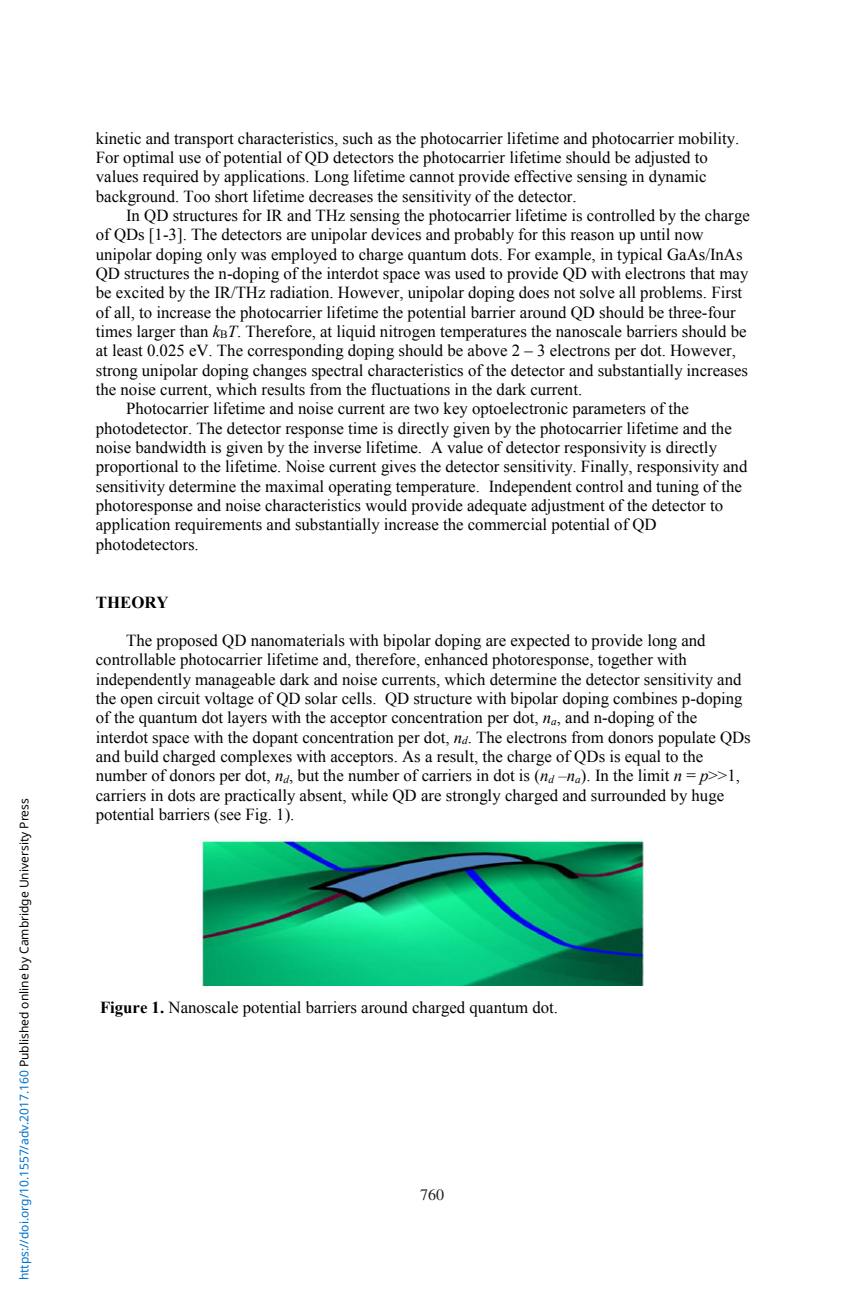
<style>
.page{position:relative;width:864px;height:1296px;background:#fff}
.page>*{position:absolute;margin:0;border:0;box-sizing:border-box;transform-origin:0 0}
.t1{font:16.8px/19.4px "Times New Roman";color:#000}
.t2{font:700 16.8px "Times New Roman";color:#000}
.t3{font:16px "Times";color:#231f20}
.t4{font:12px "Noto Sans";color:#000}
.s1{color:#0172cf}
.s2{font-style:italic}
.s3{font-size:11.2px}
.s4{font-style:inherit}
.s5{font-style:italic;font-size:11.2px}
.s6{font-weight:700}
</style>
<div class="page">
<img style="left:197px;top:837px;width:447px;height:149px">
<p class="t4" style="left:16px;top:1280px;width:484px;rotate:-90deg"><span class="s1">https://doi.org/10.1557/adv.2017.160</span> Published online by Cambridge University Press</p>
<p class="t1" style="left:96px;top:128px;width:645px">kinetic and transport characteristics, such as the photocarrier lifetime and photocarrier mobility.<br>For optimal use of potential of QD detectors the photocarrier lifetime should be adjusted to values required by applications. Long lifetime cannot provide effective sensing in dynamic background. Too short lifetime decreases the sensitivity of the detector.</p>
<p class="t1" style="left:126px;top:206px;width:625px">In QD structures for IR and THz sensing the photocarrier lifetime is controlled by the charge</p>
<p class="t1" style="left:96px;top:225px;width:609px">of QDs [1-3]. The detectors are unipolar devices and probably for this reason up until now</p>
<p class="t1" style="left:96px;top:244px;width:648px">unipolar doping only was employed to charge quantum dots. For example, in typical GaAs/InAs</p>
<p class="t1" style="left:96px;top:264px;width:654px">QD structures the n-doping of the interdot space was used to provide QD with electrons that may</p>
<p class="t1" style="left:96px;top:283px;width:648px">be excited by the IR/THz radiation. However, unipolar doping does not solve all problems. First</p>
<p class="t1" style="left:96px;top:302px;width:641px">of all, to increase the photocarrier lifetime the potential barrier around QD should be three-four</p>
<p class="t1" style="left:96px;top:322px;width:652px">times larger than <span class="s2">k</span><span class="s3">B</span><span class="s2">T</span>. Therefore, at liquid nitrogen temperatures the nanoscale barriers should be</p>
<p class="t1" style="left:96px;top:341px;width:642px">at least 0.025 eV. The corresponding doping should be above 2 <span class="s4">–</span> 3 electrons per dot. However,</p>
<p class="t1" style="left:96px;top:360px;width:654px">strong unipolar doping changes spectral characteristics of the detector and substantially increases</p>
<p class="t1" style="left:96px;top:380px;width:488px">the noise current, which results from the fluctuations in the dark current.</p>
<p class="t1" style="left:126px;top:399px;width:564px">Photocarrier lifetime and noise current are two key optoelectronic parameters of the</p>
<p class="t1" style="left:96px;top:418px;width:638px">photodetector. The detector response time is directly given by the photocarrier lifetime and the</p>
<p class="t1" style="left:96px;top:438px;width:623px">noise bandwidth is given by the inverse lifetime. A value of detector responsivity is directly</p>
<p class="t1" style="left:96px;top:457px;width:653px">proportional to the lifetime. Noise current gives the detector sensitivity. Finally, responsivity and</p>
<p class="t1" style="left:96px;top:476px;width:648px">sensitivity determine the maximal operating temperature. Independent control and tuning of the</p>
<p class="t1" style="left:96px;top:496px;width:629px">photoresponse and noise characteristics would provide adequate adjustment of the detector to</p>
<p class="t1" style="left:96px;top:515px;width:562px">application requirements and substantially increase the commercial potential of QD</p>
<p class="t1" style="left:96px;top:534px;width:105px">photodetectors.</p>
<p class="t2" style="left:96px;top:593px;width:74px">THEORY</p>
<p class="t1" style="left:96px;top:631px;width:656px;text-indent:30px">The proposed QD nanomaterials with bipolar doping are expected to provide long and controllable photocarrier lifetime and, therefore, enhanced photoresponse, together with independently manageable dark and noise currents, which determine the detector sensitivity and the open circuit voltage of QD solar cells. QD structure with bipolar doping combines p-doping of the quantum dot layers with the acceptor concentration per dot, <span class="s2">n</span><span class="s5">a</span>, and n-doping of the interdot space with the dopant concentration per dot, <span class="s2">n</span><span class="s5">d</span>. The electrons from donors populate QDs and build charged complexes with acceptors. As a result, the charge of QDs is equal to the number of donors per dot, <span class="s2">n</span><span class="s5">d</span>, but the number of carriers in dot is (<span class="s2">n</span><span class="s5">d</span> <span class="s2">–</span><span class="s2">n</span><span class="s5">a</span>). In the limit <span class="s2">n</span> = <span class="s2">p</span>&gt;&gt;1, carriers in dots are practically absent, while QD are strongly charged and surrounded by huge potential barriers (see Fig. 1).</p>
<p class="t1" style="left:100px;top:998px;width:460px"><span class="s6">Figure 1.</span> Nanoscale potential barriers around charged quantum dot.</p>
<p class="t3" style="left:420px;top:1189px;width:25px">760</p>
</div>
